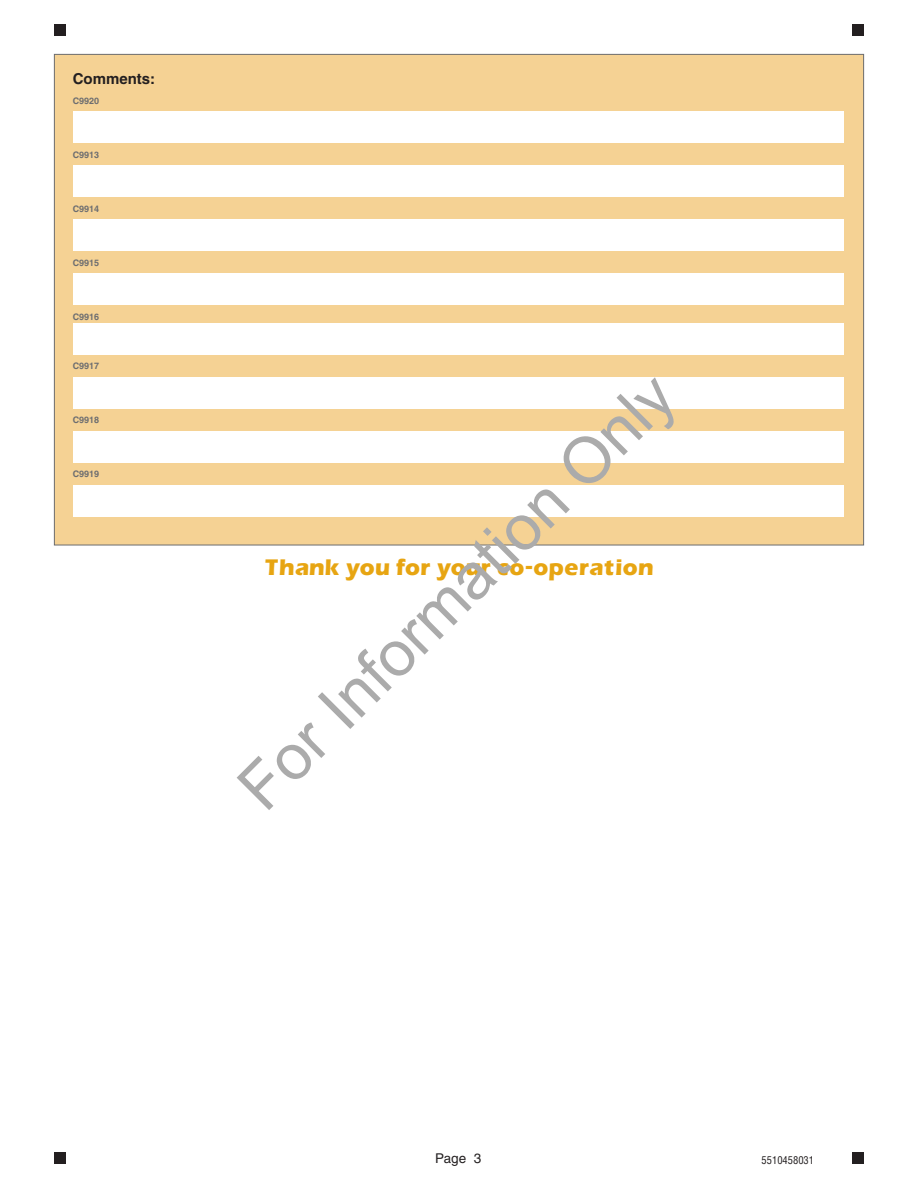
<style>
.page{position:relative;width:918px;height:1188px;background:#fff}
.page>*{position:absolute;margin:0;border:0;box-sizing:border-box;transform-origin:0 0}
.t1{font:64.2px "Arial";color:#ababab}
.t2{font:700 21px "Eras";color:#e7a512}
.t3{font:700 15px "Helvetica";color:#231f20}
.t4{font:13.5px "Helvetica";color:#231f20}
.t5{font:condensed 10.5px "Helvetica";color:#231f20}
.t6{font:700 9px "Helvetica";color:#6c6d70}
</style>
<div class="page">
<div style="left:54px;top:24px;width:12px;height:12px;background:#231f20"></div>
<div style="left:852px;top:24px;width:12px;height:12px;background:#231f20"></div>
<div style="left:54px;top:1152px;width:12px;height:12px;background:#231f20"></div>
<div style="left:852px;top:1152px;width:12px;height:12px;background:#231f20"></div>
<div style="left:54px;top:54px;width:810px;height:491px;background:#f5d294"></div>
<div style="left:73px;top:111px;width:770px;height:32px;background:#fff"></div>
<div style="left:73px;top:165px;width:770px;height:32px;background:#fff"></div>
<div style="left:73px;top:219px;width:770px;height:32px;background:#fff"></div>
<div style="left:73px;top:273px;width:770px;height:32px;background:#fff"></div>
<div style="left:73px;top:323px;width:770px;height:31px;background:#fff"></div>
<div style="left:73px;top:377px;width:770px;height:31px;background:#fff"></div>
<div style="left:73px;top:431px;width:770px;height:31px;background:#fff"></div>
<div style="left:73px;top:485px;width:770px;height:31px;background:#fff"></div>
<h3 class="t3" style="left:73px;top:70px;width:84px">Comments:</h3>
<p class="t6" style="left:73px;top:95px;width:28px">C9920</p>
<p class="t6" style="left:73px;top:149px;width:28px">C9913</p>
<p class="t6" style="left:73px;top:203px;width:28px">C9914</p>
<p class="t6" style="left:73px;top:257px;width:28px">C9915</p>
<p class="t6" style="left:73px;top:311px;width:28px">C9916</p>
<p class="t6" style="left:73px;top:361px;width:28px">C9917</p>
<p class="t6" style="left:73px;top:415px;width:28px">C9918</p>
<p class="t6" style="left:73px;top:469px;width:28px">C9919</p>
<h1 class="t1" style="left:220px;top:768px;width:586px;rotate:-45deg">For Information Only</h1>
<h2 class="t2" style="left:264px;top:552px;width:391px">Thank you for your co-operation</h2>
<h3 class="t4" style="left:435px;top:1151px;width:47px">Page 3</h3>
<p class="t5" style="left:762px;top:1153px;width:54px">5510458031</p>
</div>
